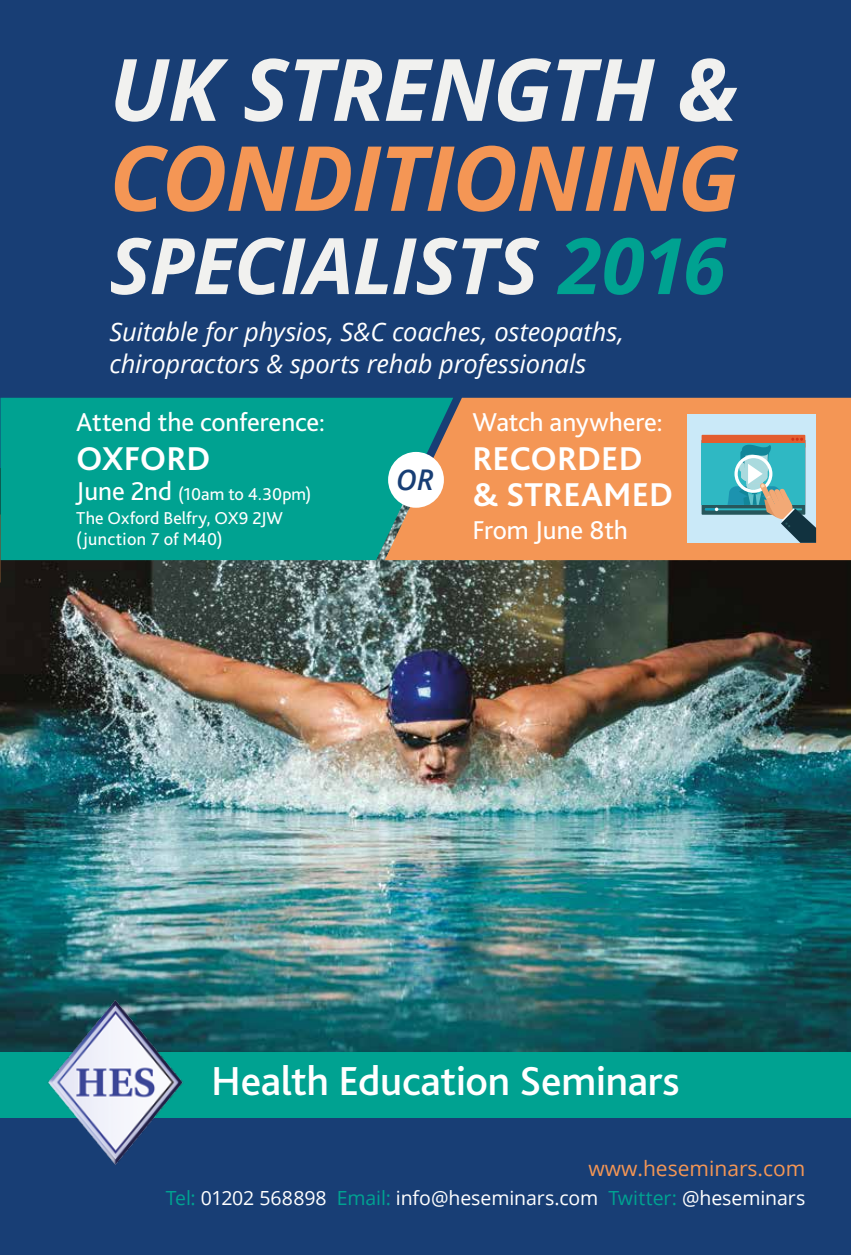
<style>
.page{position:relative;width:851px;height:1255px;background:#fff}
.page>*{position:absolute;margin:0;border:0;box-sizing:border-box;transform-origin:0 0}
.t1{font:italic 700 90px "Open Sans";letter-spacing:-.015em;color:#f49655}
.t2{font:italic 700 86.1px "Open Sans";letter-spacing:-.015em;color:#f1f1ef}
.t3{font:italic 700 77.85px "Open Sans";letter-spacing:-.015em;color:#f1f1ef}
.t4{font:500 42.3px "Bliss Pro";letter-spacing:-.005em;color:#fff}
.t5{font:700 34.5px/36.5px "Bliss Pro";color:#fff}
.t6{font:italic 600 28.5px "Open Sans";color:#183e75}
.t7{font:27px "Bliss Pro";letter-spacing:-.005em;color:#fff}
.t8{font:italic 25.5px/31.5px "Open Sans";letter-spacing:-.005em;color:#fff}
.t9{font:21px "Open Sans";color:#f49655}
.t10{font:19.5px "Open Sans";letter-spacing:-.005em;color:#fff}
.t11{font:18px/24px "Bliss Pro";color:#fff}
.t12{font:18px "Bliss Pro";letter-spacing:.02em;color:#fff}
.s1{color:#00a291}
.s2{font-size:27px}
</style>
<div class="page">
<img style="left:0;top:560px;width:850px;height:491px">
<div style="left:0;top:0;width:850px;height:468px;background:#183e75"></div>
<div style="left:0;top:398px;width:385px;height:162px;background:#00a291"></div>
<svg style="left:385px;top:398px;width:465px;height:162px;background:#e0965a"></svg>
<div style="left:388px;top:452px;width:56px;height:55px;background:#fff;border-radius:50%"></div>
<div style="left:0;top:1057px;width:850px;height:197px;background:#183e75"></div>
<div style="left:0;top:1051px;width:850px;height:66px;background:#00a291"></div>
<img style="left:25px;top:993px;width:179px;height:172px">
<div style="left:687px;top:414px;width:129px;height:129px;background:#cae9f8"></div>
<svg style="left:701px;top:435px;width:115px;height:108px"></svg>
<h2 class="t2" style="left:109px;top:29px;width:630px">UK STRENGTH &amp;</h2>
<h1 class="t1" style="left:109px;top:115px;width:631px">CONDITIONING</h1>
<h3 class="t3" style="left:109px;top:211px;width:617px">SPECIALISTS <span class="s1">2016</span></h3>
<p class="t8" style="left:109px;top:315px;width:516px">Suitable for physios, S&amp;C coaches, osteopaths, chiropractors &amp; sports rehab professionals</p>
<p class="t7" style="left:76px;top:405px;width:250px">Attend the conference:</p>
<h3 class="t5" style="left:76px;top:439px;width:136px">OXFORD</h3>
<p class="t11" style="left:76px;top:481px;width:236px"><span class="s2">June 2nd</span> (10am to 4.30pm)<br>The Oxford Belfry, OX9 2JW</p>
<p class="t12" style="left:76px;top:528px;width:148px">(junction 7 of M40)</p>
<p class="t6" style="left:396px;top:460px;width:39px">OR</p>
<p class="t7" style="left:472px;top:405px;width:192px">Watch anywhere:</p>
<h3 class="t5" style="left:472px;top:439px;width:202px">RECORDED &amp; STREAMED</h3>
<p class="t7" style="left:472px;top:513px;width:157px">From June 8th</p>
<h3 class="t4" style="left:211px;top:1054px;width:470px">Health Education Seminars</h3>
<p class="t9" style="left:588px;top:1154px;width:218px">www.heseminars.com</p>
<p class="t10" style="left:166px;top:1184px;width:641px"><span class="s1">Tel:</span> 01202 568898 <span class="s1">Email:</span> info@heseminars.com <span class="s1">Twitter:</span> @heseminars</p>
</div>
